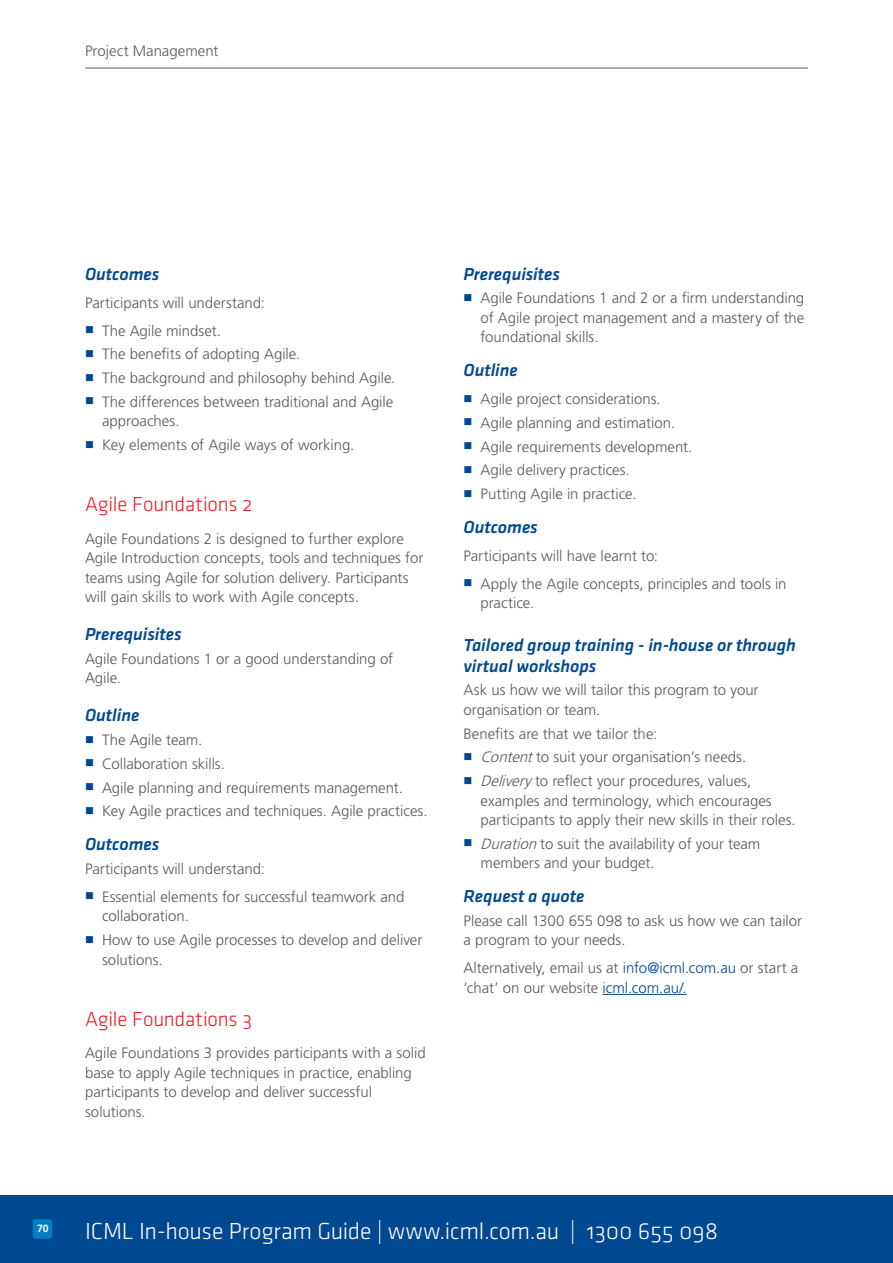
<style>
.page{position:relative;width:893px;height:1263px;background:#fff}
.page>*{position:absolute;margin:0;border:0;box-sizing:border-box;transform-origin:0 0}
.t1{font:24px "Klavika Light OSF";letter-spacing:-.01em;color:#fff}
.t2{font:21px "Klavika Light OSF";letter-spacing:-.01em;color:#ed1d24}
.t3{font:18px/21px "Klavika Medium Italic TF";color:#004990}
.t4{font:300 15px/19.5px "Frutiger LT Std";color:#58595b}
.t5{font:700 10.5px "Frutiger LT Std";color:#fff}
.s1{font-style:italic}
.s2{color:#004990}
</style>
<div class="page">
<div style="left:0;top:1195px;width:893px;height:68px;background:#004990"></div>
<div style="left:33px;top:1219px;width:19px;height:20px;background:#007dc3;border-radius:3px"></div>
<hr style="left:603px;top:994px;width:84px;height:1px;background:#004990">
<hr style="left:85px;top:68px;width:723px;height:1px;background:#58595b">
<p class="t4" style="left:85px;top:41px;width:135px">Project Management</p>
<p class="t3" style="left:85px;top:263px;width:76px">Outcomes</p>
<p class="t4" style="left:102px;top:288px;width:165px;line-height:28px;text-indent:-17px">Participants will understand:<br>The Agile mindset.</p>
<p class="t4" style="left:102px;top:342px;width:295px;line-height:23.7px">The benefits of adopting Agile.<br>The background and philosophy behind Agile.<br>The differences between traditional and Agile</p>
<p class="t4" style="left:102px;top:409px;width:254px;line-height:23.7px">approaches.<br>Key elements of Agile ways of working.</p>
<h2 class="t2" style="left:85px;top:493px;width:169px">Agile Foundations 2</h2>
<p class="t4" style="left:85px;top:529px;width:340px">Agile Foundations 2 is designed to further explore Agile Introduction concepts, tools and techniques for teams using Agile for solution delivery. Participants will gain skills to work with Agile concepts.</p>
<p class="t3" style="left:85px;top:624px;width:98px">Prerequisites</p>
<p class="t4" style="left:85px;top:649px;width:310px">Agile Foundations 1 or a good understanding of<br>Agile.</p>
<p class="t3" style="left:85px;top:705px;width:56px">Outline</p>
<p class="t4" style="left:102px;top:728px;width:327px;line-height:23.7px">The Agile team.<br>Collaboration skills.<br>Agile planning and requirements management.<br>Key Agile practices and techniques. Agile practices.</p>
<p class="t3" style="left:85px;top:834px;width:76px">Outcomes</p>
<p class="t4" style="left:102px;top:855px;width:304px;line-height:28px;text-indent:-17px">Participants will understand:<br>Essential elements for successful teamwork and</p>
<p class="t4" style="left:102px;top:904px;width:322px;line-height:23.7px">collaboration.<br>How to use Agile processes to develop and deliver</p>
<p class="t4" style="left:102px;top:950px;width:62px">solutions.</p>
<h2 class="t2" style="left:85px;top:1008px;width:169px">Agile Foundations 3</h2>
<p class="t4" style="left:85px;top:1043px;width:342px">Agile Foundations 3 provides participants with a solid base to apply Agile techniques in practice, enabling participants to develop and deliver successful solutions.</p>
<p class="t3" style="left:463px;top:263px;width:98px">Prerequisites</p>
<p class="t4" style="left:480px;top:289px;width:325px;text-align:justify">Agile Foundations 1 and 2 or a firm understanding of Agile project management and a mastery of the foundational skills.</p>
<p class="t3" style="left:463px;top:360px;width:56px">Outline</p>
<p class="t4" style="left:480px;top:387px;width:213px;line-height:23.7px">Agile project considerations.<br>Agile planning and estimation.<br>Agile requirements development.<br>Agile delivery practices.<br>Putting Agile in practice.</p>
<p class="t3" style="left:463px;top:516px;width:76px">Outcomes</p>
<p class="t4" style="left:480px;top:542px;width:308px;line-height:28px;text-indent:-17px">Participants will have learnt to:<br>Apply the Agile concepts, principles and tools in</p>
<p class="t4" style="left:480px;top:594px;width:55px">practice.</p>
<p class="t3" style="left:463px;top:634px;width:334px">Tailored group training - in-house or through virtual workshops</p>
<p class="t4" style="left:463px;top:681px;width:297px">Ask us how we will tailor this program to your organisation or team.</p>
<p class="t4" style="left:480px;top:722px;width:272px;line-height:23.7px;text-indent:-17px">Benefits are that we tailor the:<br><span class="s1">Content</span>to suit your organisation’s needs.<br><span class="s1">Delivery</span>to reflect your procedures, values,</p>
<p class="t4" style="left:480px;top:791px;width:317px">examples and terminology, which encourages participants to apply their new skills in their roles.</p>
<p class="t4" style="left:480px;top:834px;width:281px"><span class="s1">Duration</span>to suit the availability of your team members and your budget.</p>
<p class="t3" style="left:463px;top:886px;width:122px">Request a quote</p>
<p class="t4" style="left:463px;top:911px;width:340px">Please call 1300 655 098 to ask us how we can tailor a program to your needs.</p>
<p class="t4" style="left:463px;top:959px;width:336px">Alternatively, email us at <span class="s2">info@icml.com.au</span> or start a ‘chat’ on our website <span class="s2">icml.com.au/.</span></p>
<p class="t5" style="left:37px;top:1222px;width:13px">70</p>
<h1 class="t1" style="left:85px;top:1218px;width:635px">ICML In-house Program Guide | www.icml.com.au | 1300 655 098</h1>
</div>
